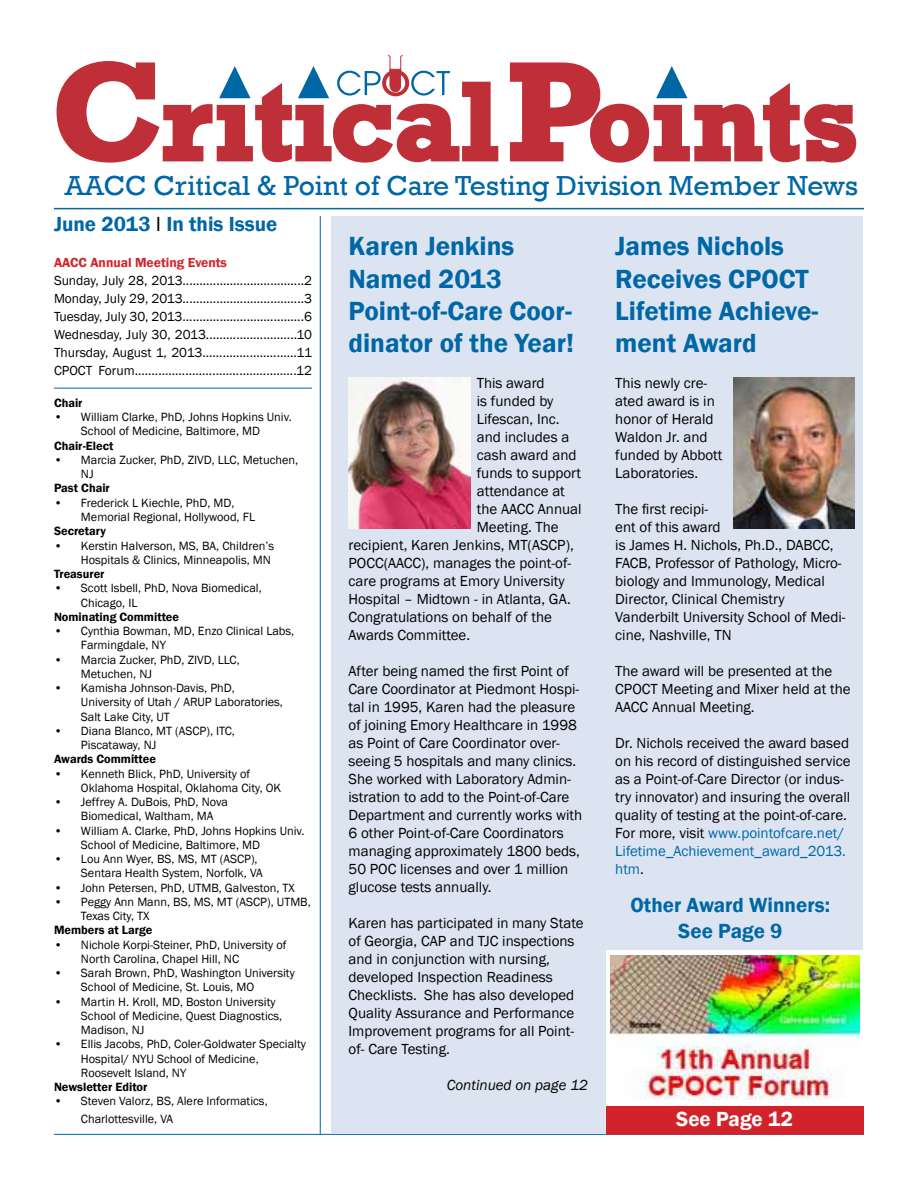
<style>
.page{position:relative;width:918px;height:1188px;background:#fff}
.page>*{position:absolute;margin:0;border:0;box-sizing:border-box;transform-origin:0 0}
.t1{font:28.2px "Rockwell";color:#0067a5}
.t2{font:600 27px/32.4px "Franklin Gothic";color:#0067a6}
.t3{font:600 21px/25.2px "Franklin Gothic";color:#0067a6;text-align:center}
.t4{font:600 21px "Franklin Gothic";color:#fff}
.t5{font:15px/18px "Franklin Gothic";color:#000}
.t6{font:italic 15px "Franklin Gothic";color:#000}
.t7{font:13.5px/18px "Franklin Gothic";color:#000;text-align:justify}
.t8{font:600 13.5px "Franklin Gothic";color:#d2232a}
.t9{font:12.3px/14.2px "Franklin Gothic";color:#000}
.t10{font:600 12.3px "Franklin Gothic";color:#000}
.s1{font-weight:400;color:#000}
.s2{color:#0067a6}
</style>
<div class="page">
<hr style="left:54px;top:1134px;width:810px;height:1px;background:#0067a6">
<div style="left:331px;top:217px;width:532px;height:917px;background:#dce4f1"></div>
<div style="left:606px;top:950px;width:258px;height:182px;background:#fff"></div>
<svg style="left:56px;top:54px;width:443px;height:109px"></svg>
<svg style="left:509px;top:62px;width:348px;height:101px"></svg>
<hr style="left:320px;top:216px;width:1px;height:918px;background:#0067a6">
<hr style="left:54px;top:208px;width:810px;height:1px;background:#0067a6">
<hr style="left:54px;top:388px;width:258px;height:1px;background:#0067a6">
<img style="left:349px;top:377px;width:121px;height:152px">
<img style="left:733px;top:377px;width:122px;height:152px">
<img style="left:610px;top:955px;width:249px;height:145px">
<div style="left:606px;top:1106px;width:258px;height:29px;background:#d2232a;border:2px solid #d2232a"></div>
<h1 class="t1" style="left:65px;top:169px;width:795px">AACC Critical &amp; Point of Care Testing Division Member News</h1>
<h2 class="t2" style="left:349px;top:230px;width:227px">Karen Jenkins<br>Named 2013<br>Point-of-Care Coor&shy;dinator of the Year!</h2>
<p class="t5" style="left:477px;top:375px;width:69px">This award</p>
<p class="t5" style="left:477px;top:393px;width:78px">is funded by</p>
<p class="t5" style="left:477px;top:411px;width:84px">Lifescan, Inc.</p>
<p class="t5" style="left:477px;top:429px;width:94px">and includes a</p>
<p class="t5" style="left:477px;top:447px;width:101px">cash award and</p>
<p class="t5" style="left:477px;top:465px;width:106px">funds to support</p>
<p class="t5" style="left:477px;top:483px;width:90px">attendance at</p>
<p class="t5" style="left:477px;top:501px;width:106px">the AACC Annual</p>
<p class="t5" style="left:477px;top:519px;width:83px">Meeting. The</p>
<p class="t5" style="left:349px;top:537px;width:227px">recipient, Karen Jenkins, MT(ASCP),</p>
<p class="t5" style="left:349px;top:555px;width:224px">POCC(AACC), manages the point-of-</p>
<p class="t5" style="left:349px;top:573px;width:218px">care programs at Emory University</p>
<p class="t5" style="left:349px;top:591px;width:224px">Hospital – Midtown - in Atlanta, GA.</p>
<p class="t5" style="left:349px;top:609px;width:205px">Congratulations on behalf of the</p>
<p class="t5" style="left:349px;top:627px;width:123px">Awards Committee.</p>
<p class="t5" style="left:349px;top:663px;width:235px">After being named the first Point of Care Coordinator at Piedmont Hospi&shy;tal in 1995, Karen had the pleasure of joining Emory Healthcare in 1998 as Point of Care Coordinator over&shy;seeing 5 hospitals and many clinics.<br>She worked with Laboratory Admin&shy;istration to add to the Point-of-Care Department and currently works with 6 other Point-of-Care Coordinators managing approximately 1800 beds, 50 POC licenses and over 1 million glucose tests annually.</p>
<p class="t5" style="left:349px;top:915px;width:236px">Karen has participated in many State of Georgia, CAP and TJC inspections and in conjunction with nursing, developed Inspection Readiness<br>Checklists. She has also developed<br>Quality Assurance and Performance<br>Improvement programs for all Point&shy;of- Care Testing.</p>
<p class="t6" style="left:447px;top:1076px;width:143px">Continued on page 12</p>
<h3 class="t3" style="left:54px;top:211px;width:225px">June 2013 <span class="s1">I</span> In this Issue</h3>
<p class="t8" style="left:54px;top:254px;width:175px">AACC Annual Meeting Events</p>
<p class="t7" style="left:54px;top:271px;width:259px">Sunday, July 28, 2013....................................2<br>Monday, July 29, 2013....................................3<br>Tuesday, July 30, 2013....................................6<br>Wednesday, July 30, 2013...........................10<br>Thursday, August 1, 2013............................11<br>CPOCT Forum................................................12</p>
<p class="t10" style="left:54px;top:395px;width:30px">Chair</p>
<p class="t9" style="left:54px;top:410px;width:239px;text-align:center">• William Clarke, PhD, Johns Hopkins Univ.<br>School of Medicine, Baltimore, MD</p>
<p class="t10" style="left:54px;top:438px;width:61px">Chair-Elect</p>
<p class="t9" style="left:81px;top:453px;width:219px;text-indent:-27px">• Marcia Zucker, PhD, ZIVD, LLC, Metuchen,<br>NJ</p>
<p class="t10" style="left:54px;top:481px;width:57px">Past Chair</p>
<p class="t9" style="left:81px;top:496px;width:176px;text-indent:-27px">• Frederick L Kiechle, PhD, MD,<br>Memorial Regional, Hollywood, FL</p>
<p class="t10" style="left:54px;top:524px;width:53px">Secretary</p>
<p class="t9" style="left:54px;top:539px;width:222px;text-align:right">• Kerstin Halverson, MS, BA, Children’s<br>Hospitals &amp; Clinics, Minneapolis, MN</p>
<p class="t10" style="left:54px;top:566px;width:52px">Treasurer</p>
<p class="t9" style="left:81px;top:581px;width:182px;text-indent:-27px">• Scott Isbell, PhD, Nova Biomedical,<br>Chicago, IL</p>
<p class="t10" style="left:54px;top:609px;width:127px">Nominating Committee</p>
<p class="t9" style="left:81px;top:624px;width:215px;text-indent:-27px">• Cynthia Bowman, MD, Enzo Clinical Labs,<br>Farmingdale, NY</p>
<p class="t9" style="left:81px;top:653px;width:160px;text-indent:-27px">• Marcia Zucker, PhD, ZIVD, LLC,<br>Metuchen, NJ</p>
<p class="t9" style="left:81px;top:681px;width:204px;text-indent:-27px">• Kamisha Johnson-Davis, PhD,<br>University of Utah / ARUP Laboratories,<br>Salt Lake City, UT</p>
<p class="t9" style="left:81px;top:724px;width:156px;text-indent:-27px">• Diana Blanco, MT (ASCP), ITC,<br>Piscataway, NJ</p>
<p class="t10" style="left:54px;top:752px;width:104px">Awards Committee</p>
<p class="t9" style="left:81px;top:767px;width:202px;text-indent:-27px">• Kenneth Blick, PhD, University of<br>Oklahoma Hospital, Oklahoma City, OK</p>
<p class="t9" style="left:81px;top:795px;width:148px;text-indent:-27px">• Jeffrey A. DuBois, PhD, Nova<br>Biomedical, Waltham, MA</p>
<p class="t9" style="left:81px;top:824px;width:225px;text-indent:-27px">• William A. Clarke, PhD, Johns Hopkins Univ.<br>School of Medicine, Baltimore, MD</p>
<p class="t9" style="left:81px;top:852px;width:183px;text-indent:-27px">• Lou Ann Wyer, BS, MS, MT (ASCP),<br>Sentara Health System, Norfolk, VA</p>
<p class="t9" style="left:54px;top:881px;width:242px">• John Petersen, PhD, UTMB, Galveston, TX</p>
<p class="t9" style="left:81px;top:895px;width:231px;text-indent:-27px">• Peggy Ann Mann, BS, MS, MT (ASCP), UTMB,<br>Texas City, TX</p>
<p class="t10" style="left:54px;top:923px;width:100px">Members at Large</p>
<p class="t9" style="left:81px;top:938px;width:207px;text-indent:-27px">• Nichole Korpi-Steiner, PhD, University of<br>North Carolina, Chapel Hill, NC</p>
<p class="t9" style="left:81px;top:966px;width:215px;text-indent:-27px">• Sarah Brown, PhD, Washington University<br>School of Medicine, St. Louis, MO</p>
<p class="t9" style="left:81px;top:995px;width:203px;text-indent:-27px">• Martin H. Kroll, MD, Boston University<br>School of Medicine, Quest Diagnostics,<br>Madison, NJ</p>
<p class="t9" style="left:81px;top:1038px;width:227px;text-indent:-27px">• Ellis Jacobs, PhD, Coler-Goldwater Specialty<br>Hospital/ NYU School of Medicine,<br>Roosevelt Island, NY</p>
<p class="t10" style="left:54px;top:1080px;width:95px">Newsletter Editor</p>
<p class="t9" style="left:81px;top:1093px;width:188px;line-height:18px;text-indent:-27px">• Steven Valorz, BS, Alere Informatics,<br>Charlottesville, VA</p>
<h2 class="t2" style="left:615px;top:230px;width:205px">James Nichols<br>Receives CPOCT<br>Lifetime Achieve&shy;ment Award</h2>
<p class="t5" style="left:615px;top:375px;width:109px">This newly cre&shy;ated award is in honor of Herald<br>Waldon Jr. and funded by Abbott<br>Laboratories.</p>
<p class="t5" style="left:615px;top:501px;width:232px">The first recipi-<br>ent of this award<br>is James H. Nichols, Ph.D., DABCC,<br>FACB, Professor of Pathology, Micro&shy;biology and Immunology, Medical<br>Director, Clinical Chemistry<br>Vanderbilt University School of Medi&shy;cine, Nashville, TN</p>
<p class="t5" style="left:615px;top:663px;width:237px">The award will be presented at the<br>CPOCT Meeting and Mixer held at the<br>AACC Annual Meeting.</p>
<p class="t5" style="left:615px;top:735px;width:237px">Dr. Nichols received the award based on his record of distinguished service as a Point-of-Care Director (or indus&shy;try innovator) and insuring the overall quality of testing at the point-of-care.<br>For more, visit <span class="s2">www.pointofcare.net/ Lifetime_Achievement_award_2013. htm</span>.</p>
<h3 class="t3" style="left:631px;top:893px;width:201px">Other Award Winners:<br>See Page 9</h3>
<h3 class="t4" style="left:676px;top:1106px;width:118px">See Page 12</h3>
</div>
